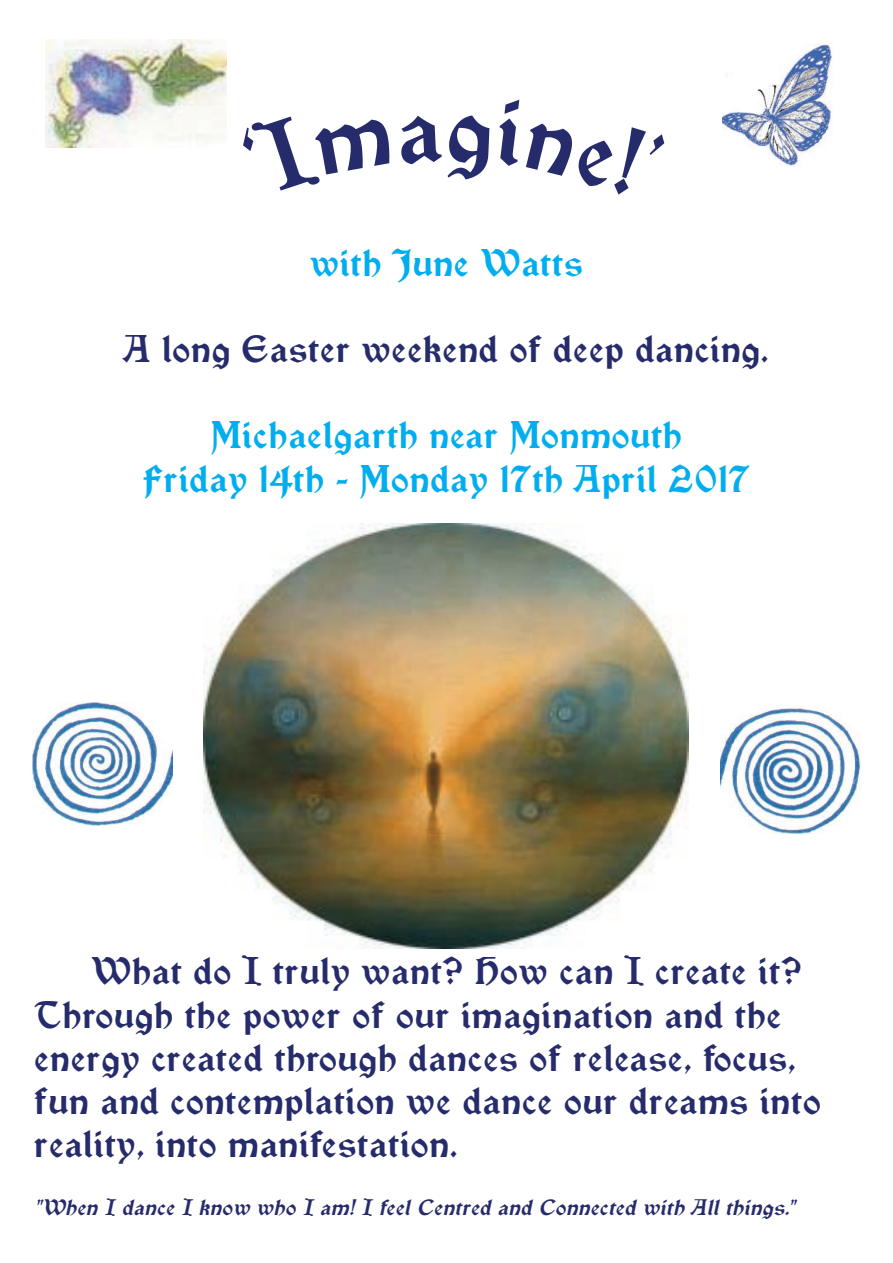
<style>
.page{position:relative;width:893px;height:1263px;background:#fff}
.page>*{position:absolute;margin:0;border:0;box-sizing:border-box;transform-origin:0 0}
.t1{font:36px/43.2px "Vinque";color:#262c6b}
.t2{font:36px/43.2px "Vinque";color:#00aeef;text-align:center}
.t3{font:italic 21px "Vinque";color:#262c6b}
</style>
<div class="page">
<img style="left:204px;top:524px;width:485px;height:424px">
<img style="left:33px;top:703px;width:139px;height:122px">
<img style="left:721px;top:708px;width:139px;height:125px">
<img style="left:722px;top:43px;width:112px;height:123px">
<img style="left:46px;top:40px;width:181px;height:108px">
<p class="t2" style="left:310px;top:239px;width:275px">with June Watts</p>
<p class="t1" style="left:124px;top:326px;width:647px">A long Easter weekend of deep dancing.</p>
<p class="t2" style="left:143px;top:412px;width:609px">Michaelgarth near Monmouth<br>Friday 14th - Monday 17th April 2017</p>
<p class="t1" style="left:34px;top:948px;width:789px;text-indent:57px">What do I truly want? How can I create it?<br>Through the power of our imagination and the energy created through dances of release, focus, fun and contemplation we dance our dreams into reality, into manifestation.</p>
<p class="t3" style="left:34px;top:1194px;width:767px">"When I dance I know who I am! I feel Centred and Connected with All things."</p>
</div>
